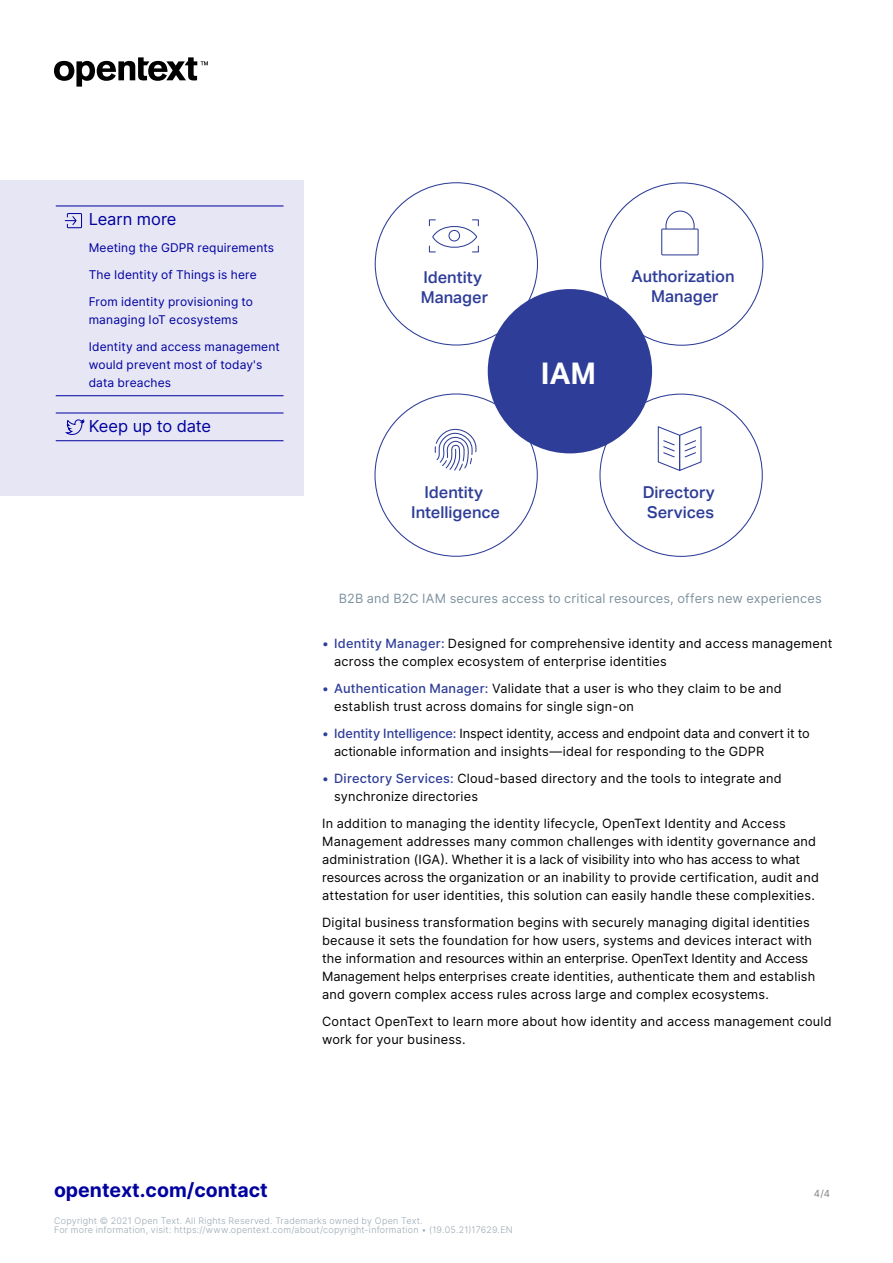
<style>
.page{position:relative;width:893px;height:1263px;background:#fff}
.page>*{position:absolute;margin:0;border:0;box-sizing:border-box;transform-origin:0 0}
.t1{font:700 29.85px "Aktiv Grotesk";color:#fff}
.t2{font:700 19.5px "Inter";color:#00009f}
.Links_-_last_page{font:16.5px "Inter";letter-spacing:-.005em;color:#00009f}
.t3{font:500 16.35px/19.6px "Aktiv Grotesk";color:#2e3d98}
.Body{font:12.75px/18px "Inter";letter-spacing:.015em;color:#000}
.t4{font:12.75px "Inter";letter-spacing:.015em;color:#7e929f}
.Links_-_last_page-2{font:12px/18px "Inter";letter-spacing:.01em;color:#00009f}
.t5{font:9.75px "Inter";color:#808080}
.t6{font:300 9px/9px "Inter";letter-spacing:.025em;color:#98a8b2}
.s1{font-weight:500;color:#2e3d98}
</style>
<div class="page">
<svg style="left:54px;top:57px;width:154px;height:30px"></svg>
<div style="left:0;top:180px;width:304px;height:315px;background:#e6e6f5"></div>
<div style="left:488px;top:289px;width:164px;height:164px;background:#2e3d98;border-radius:50%"></div>
<svg style="left:375px;top:182px;width:163px;height:164px"></svg>
<svg style="left:374px;top:366px;width:164px;height:191px"></svg>
<svg style="left:600px;top:182px;width:163px;height:164px"></svg>
<div style="left:661px;top:228px;width:38px;height:27px;border:1px solid #2e3d98"></div>
<svg style="left:599px;top:394px;width:164px;height:163px"></svg>
<hr style="left:56px;top:206px;width:228px;height:1px;background:#00009f">
<hr style="left:56px;top:395px;width:228px;height:1px;background:#00009f">
<hr style="left:56px;top:413px;width:228px;height:1px;background:#00009f">
<hr style="left:56px;top:440px;width:228px;height:1px;background:#00009f">
<svg style="left:64px;top:213px;width:19px;height:16px"></svg>
<svg style="left:65px;top:419px;width:20px;height:16px"></svg>
<p class="Links_-_last_page" style="left:89px;top:207px;width:89px">Learn more</p>
<p class="Links_-_last_page-2" style="left:89px;top:238px;width:187px">Meeting the GDPR requirements</p>
<p class="Links_-_last_page-2" style="left:89px;top:265px;width:169px">The Identity of Things is here</p>
<p class="Links_-_last_page-2" style="left:89px;top:292px;width:166px">From identity provisioning to managing IoT ecosystems</p>
<p class="Links_-_last_page-2" style="left:89px;top:337px;width:193px">Identity and access management would prevent most of today's data breaches</p>
<p class="Links_-_last_page" style="left:89px;top:414px;width:124px">Keep up to date</p>
<p class="t3" style="left:421px;top:267px;width:69px">Identity<br>Manager</p>
<p class="t3" style="left:632px;top:267px;width:104px;text-align:center">Authorization<br>Manager</p>
<p class="t1" style="left:541px;top:356px;width:57px">IAM</p>
<p class="t3" style="left:411px;top:483px;width:90px;text-align:center">Identity<br>Intelligence</p>
<p class="t3" style="left:643px;top:483px;width:74px">Directory<br>Services</p>
<p class="t4" style="left:339px;top:589px;width:484px">B2B and B2C IAM secures access to critical resources, offers new experiences</p>
<p class="Body" style="left:334px;top:634px;width:500px;text-indent:-12px"><span class="s1">• Identity Manager:</span> Designed for comprehensive identity and access management across the complex ecosystem of enterprise identities</p>
<p class="Body" style="left:334px;top:679px;width:449px;text-indent:-12px"><span class="s1">• Authentication Manager:</span> Validate that a user is who they claim to be and establish trust across domains for single sign-on</p>
<p class="Body" style="left:334px;top:724px;width:477px;text-indent:-12px"><span class="s1">• Identity Intelligence:</span> Inspect identity, access and endpoint data and convert it to actionable information and insights—ideal for responding to the GDPR</p>
<p class="Body" style="left:334px;top:769px;width:449px;text-indent:-12px"><span class="s1">• Directory Services:</span> Cloud-based directory and the tools to integrate and synchronize directories</p>
<p class="Body" style="left:322px;top:814px;width:498px">In addition to managing the identity lifecycle, OpenText Identity and Access Management addresses many common challenges with identity governance and administration (IGA). Whether it is a lack of visibility into who has access to what resources across the organization or an inability to provide certification, audit and attestation for user identities, this solution can easily handle these complexities.</p>
<p class="Body" style="left:322px;top:913px;width:495px">Digital business transformation begins with securely managing digital identities because it sets the foundation for how users, systems and devices interact with the information and resources within an enterprise. OpenText Identity and Access Management helps enterprises create identities, authenticate them and establish and govern complex access rules across large and complex ecosystems.</p>
<p class="Body" style="left:322px;top:1012px;width:511px">Contact OpenText to learn more about how identity and access management could work for your business.</p>
<h2 class="t2" style="left:54px;top:1176px;width:215px">opentext.com/contact</h2>
<p class="t5" style="left:814px;top:1186px;width:18px">4/4</p>
<p class="t6" style="left:54px;top:1216px;width:460px">Copyright © 2021 Open Text. All Rights Reserved. Trademarks owned by Open Text.<br>For more information, visit: https://www.opentext.com/about/copyright-information • (19.05.21)17629.EN</p>
</div>
